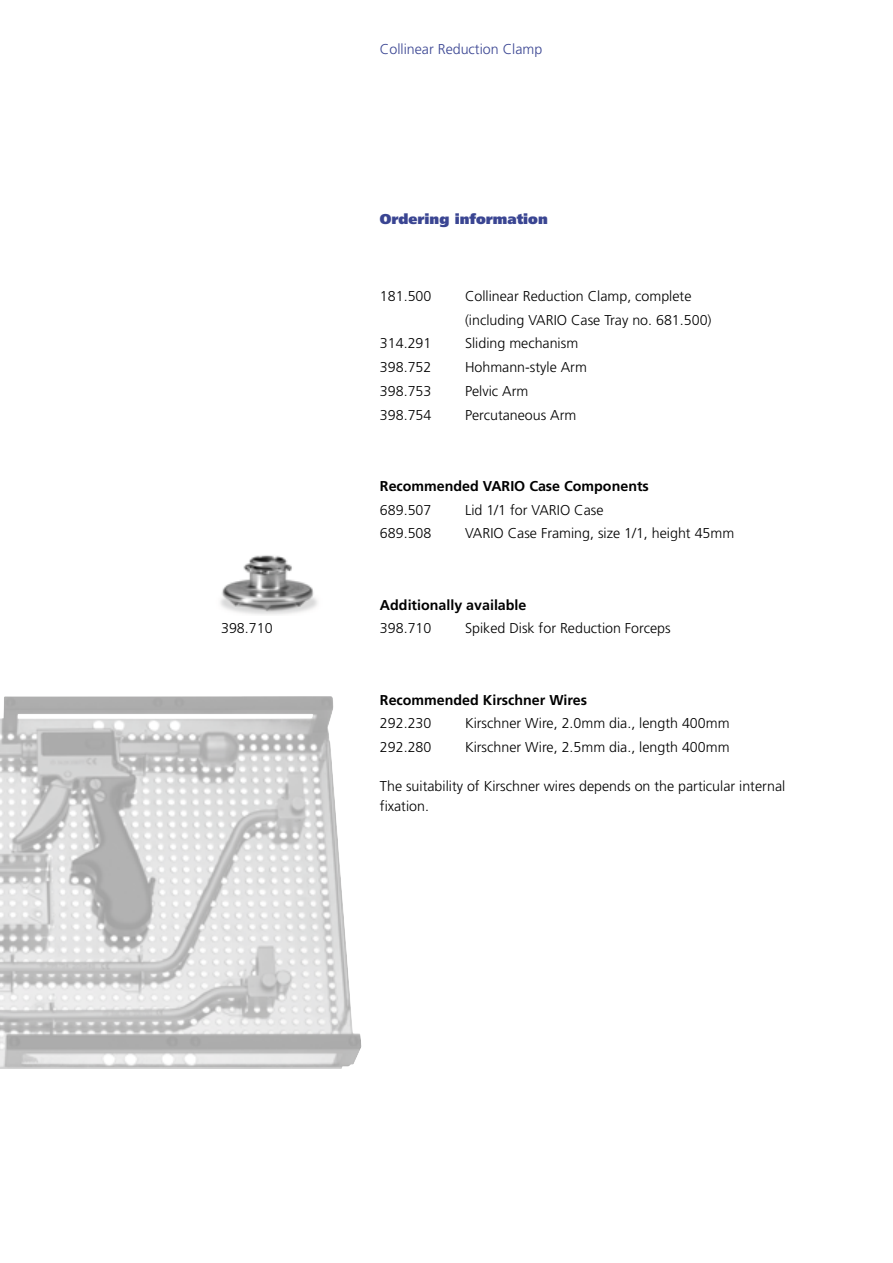
<style>
.page{position:relative;width:893px;height:1263px;background:#fff}
.page>*{position:absolute;margin:0;border:0;box-sizing:border-box;transform-origin:0 0}
.t1{font:300 14.25px/23.7px "Frutiger";color:#000}
.t2{font:700 14.25px "Frutiger";color:#000}
.t3{font:300 14.25px "Frutiger";color:#3a4592}
.t4{font:900 14.25px "Frutiger";color:#3a4592}
</style>
<div class="page">
<img style="left:220px;top:555px;width:98px;height:60px">
<img style="left:0;top:696px;width:361px;height:373px">
<p class="t1" style="left:221px;top:616px;width:53px">398.710</p>
<p class="t3" style="left:380px;top:41px;width:164px">Collinear Reduction Clamp</p>
<p class="t4" style="left:380px;top:210px;width:169px">Ordering information</p>
<p class="t1" style="left:380px;top:284px;width:53px">181.500</p>
<p class="t1" style="left:465px;top:284px;width:248px">Collinear Reduction Clamp, complete (including VARIO Case Tray no. 681.500)</p>
<p class="t1" style="left:380px;top:332px;width:53px">314.291</p>
<p class="t1" style="left:465px;top:332px;width:115px">Sliding mechanism</p>
<p class="t1" style="left:380px;top:355px;width:53px">398.752</p>
<p class="t1" style="left:465px;top:355px;width:123px">Hohmann-style Arm</p>
<p class="t1" style="left:380px;top:379px;width:53px">398.753</p>
<p class="t1" style="left:465px;top:379px;width:65px">Pelvic Arm</p>
<p class="t1" style="left:380px;top:403px;width:53px">398.754</p>
<p class="t1" style="left:465px;top:403px;width:113px">Percutaneous Arm</p>
<p class="t2" style="left:380px;top:478px;width:270px">Recommended VARIO Case Components</p>
<p class="t1" style="left:380px;top:498px;width:53px">689.507</p>
<p class="t1" style="left:465px;top:498px;width:140px">Lid 1/1 for VARIO Case</p>
<p class="t1" style="left:380px;top:522px;width:53px">689.508</p>
<p class="t1" style="left:465px;top:522px;width:271px">VARIO Case Framing, size 1/1, height 45mm</p>
<p class="t2" style="left:380px;top:596px;width:148px">Additionally available</p>
<p class="t1" style="left:380px;top:617px;width:53px">398.710</p>
<p class="t1" style="left:465px;top:617px;width:207px">Spiked Disk for Reduction Forceps</p>
<p class="t2" style="left:380px;top:691px;width:209px">Recommended Kirschner Wires</p>
<p class="t1" style="left:380px;top:712px;width:53px">292.230</p>
<p class="t1" style="left:465px;top:712px;width:266px">Kirschner Wire, 2.0mm dia., length 400mm</p>
<p class="t1" style="left:380px;top:735px;width:53px">292.280</p>
<p class="t1" style="left:465px;top:735px;width:266px">Kirschner Wire, 2.5mm dia., length 400mm</p>
<p class="t1" style="left:380px;top:776px;width:407px;line-height:19.5px">The suitability of Kirschner wires depends on the particular internal fixation.</p>
</div>
